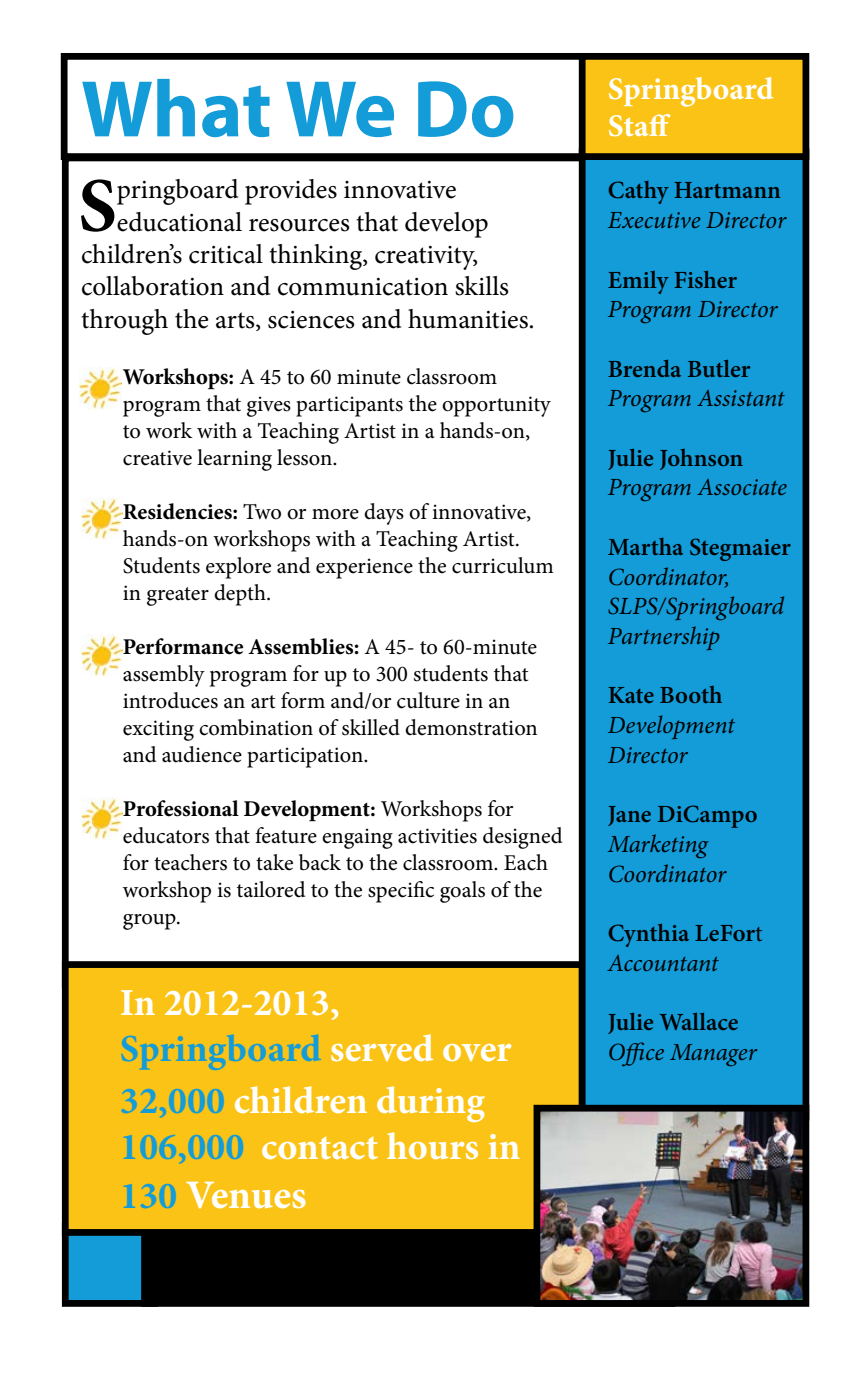
<style>
.page{position:relative;width:851px;height:1377px;background:#fff}
.page>*{position:absolute;margin:0;border:0;box-sizing:border-box;transform-origin:0 0}
.t1{font:700 81px "Myriad Pro";letter-spacing:-.01em;color:#139cd8}
.t2{font:700 76.95px "Minion Pro";color:#000}
.t3{font:700 40.5px "Minion Pro";letter-spacing:-.005em;color:#fff}
.t4{font:700 38.25px/45.9px "Minion Pro";color:#fff}
.t5{font:700 31.5px/37.8px "Minion Pro";letter-spacing:-.005em;color:#fff}
.t6{font:27px "Minion Pro";color:#000}
.t7{font:italic 24.75px/29.7px "Minion Pro";letter-spacing:-.01em;color:#000}
.t8{font:600 24.75px/29.7px "Minion Pro";color:#000}
.t9{font:22.5px/27px "Minion Pro";letter-spacing:-.005em;color:#000}
.s1{font-weight:700}
.s2{color:#139cd8}
.s3{font-size:38.25px;color:#139cd8}
.s4{font-weight:400}
.s5{font-weight:400;font-style:italic}
</style>
<div class="page">
<div style="left:65px;top:1226px;width:90px;height:77px;background:#139cd8"></div>
<div style="left:62px;top:1223px;width:96px;height:84px;border:7px solid #000"></div>
<div style="left:144px;top:1226px;width:528px;height:77px;background:#000"></div>
<div style="left:141px;top:1223px;width:534px;height:84px;border:7px solid #000"></div>
<div style="left:61px;top:53px;width:540px;height:107px;background:#fff;border:7px solid #000"></div>
<div style="left:65px;top:965px;width:517px;height:267px;background:#fbc315"></div>
<div style="left:62px;top:961px;width:523px;height:275px;border:7px solid #000"></div>
<div style="left:582px;top:152px;width:223px;height:965px;background:#139cd8"></div>
<div style="left:578px;top:148px;width:231px;height:972px;border:7px solid #000"></div>
<div style="left:582px;top:56px;width:223px;height:101px;background:#fbc315"></div>
<div style="left:578px;top:53px;width:231px;height:107px;border:7px solid #000"></div>
<img style="left:80px;top:368px;width:41px;height:41px">
<img style="left:81px;top:497px;width:42px;height:42px">
<img style="left:81px;top:634px;width:42px;height:42px">
<img style="left:81px;top:798px;width:42px;height:42px">
<img style="left:541px;top:1113px;width:260px;height:186px">
<div style="left:533px;top:1105px;width:276px;height:202px;border:7px solid #000"></div>
<h1 class="t1" style="left:81px;top:56px;width:436px">What We Do</h1>
<h2 class="t2" style="left:78px;top:152px;width:40px">S</h2>
<p class="t6" style="left:117px;top:171px;width:341px">pringboard provides innovative</p>
<p class="t6" style="left:117px;top:204px;width:373px">educational resources that develop</p>
<p class="t6" style="left:81px;top:236px;width:398px">children’s critical thinking, creativity,</p>
<p class="t6" style="left:81px;top:269px;width:429px">collaboration and communication skills</p>
<p class="t6" style="left:81px;top:301px;width:455px">through the arts, sciences and humanities.</p>
<p class="t9" style="left:123px;top:363px;width:429px"><span class="s1">Workshops:</span> A 45 to 60 minute classroom program that gives participants the opportunity to work with a Teaching Artist in a hands-on, creative learning lesson.</p>
<p class="t9" style="left:123px;top:498px;width:432px"><span class="s1">Residencies:</span> Two or more days of innovative, hands-on workshops with a Teaching Artist.<br>Students explore and experience the curriculum in greater depth.</p>
<p class="t9" style="left:123px;top:633px;width:416px"><span class="s1">Performance Assemblies:</span> A 45- to 60-minute assembly program for up to 300 students that introduces an art form and/or culture in an exciting combination of skilled demonstration and audience participation.</p>
<p class="t9" style="left:123px;top:795px;width:441px"><span class="s1">Professional Development:</span> Workshops for educators that feature engaing activities designed for teachers to take back to the classroom. Each workshop is tailored to the specific goals of the group.</p>
<h3 class="t4" style="left:120px;top:979px;width:393px">In 2012-2013,<br><span class="s2">Springboard</span> served over</h3>
<h3 class="t4" style="left:120px;top:1078px;width:402px"><span class="s2">32,000</span> children during<br><span class="s2">106,000</span> contact hours in</h3>
<h3 class="t3" style="left:120px;top:1166px;width:188px"><span class="s3">130</span> Venues</h3>
<h3 class="t5" style="left:608px;top:69px;width:167px">Springboard<br>Staff</h3>
<p class="t8" style="left:608px;top:175px;width:175px">Cathy Hartmann</p>
<p class="t7" style="left:608px;top:205px;width:180px">Executive Director</p>
<p class="t8" style="left:608px;top:265px;width:131px">Emily Fisher</p>
<p class="t7" style="left:608px;top:294px;width:171px">Program Director</p>
<p class="t8" style="left:608px;top:354px;width:144px">Brenda Butler</p>
<p class="t7" style="left:608px;top:384px;width:178px">Program Assistant</p>
<p class="t8" style="left:608px;top:443px;width:137px">Julie Johnson</p>
<p class="t7" style="left:608px;top:473px;width:181px">Program Associate</p>
<p class="t8" style="left:608px;top:532px;width:184px">Martha Stegmaier</p>
<p class="t7" style="left:608px;top:562px;width:178px">Coordinator,<br>SLPS/Springboard<br>Partnership</p>
<p class="t8" style="left:608px;top:680px;width:116px">Kate Booth</p>
<p class="t7" style="left:608px;top:710px;width:128px">Development<br>Director</p>
<p class="t8" style="left:608px;top:799px;width:151px">Jane DiCampo</p>
<p class="t7" style="left:608px;top:829px;width:120px">Marketing<br>Coordinator</p>
<p class="t8" style="left:608px;top:918px;width:156px">Cynthia LeFor<span class="s4">t<br></span><span class="s5">Accountant</span></p>
<p class="t8" style="left:608px;top:1007px;width:132px">Julie Wallace</p>
<p class="t7" style="left:608px;top:1037px;width:150px">Office Manager</p>
</div>
